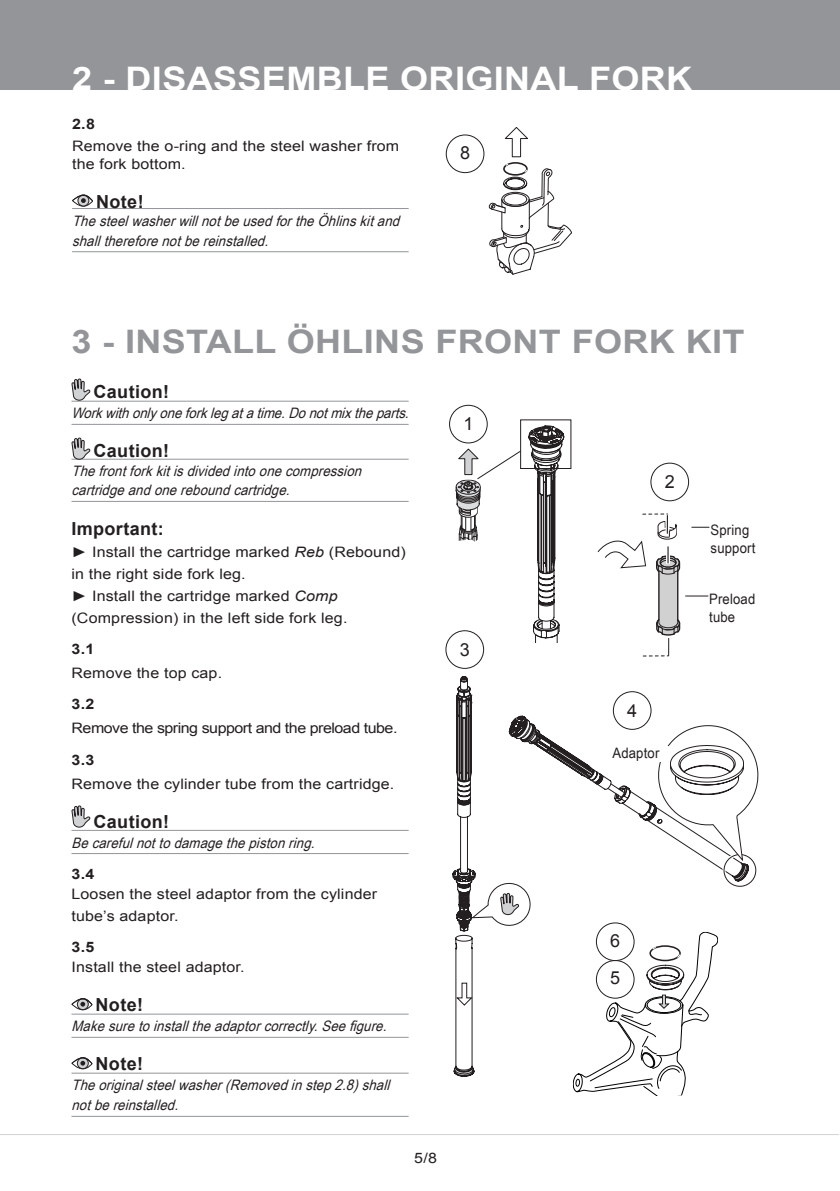
<style>
.page{position:relative;width:840px;height:1191px;background:#fff}
.page>*{position:absolute;margin:0;border:0;box-sizing:border-box;transform-origin:0 0}
._4_Header_Page_heade{font:700 32.4px "Arial";letter-spacing:.01em;color:#939598;scale:1.11 1}
._3_Header_Page_heade{font:700 32.4px "Arial";letter-spacing:.01em;color:#fff;scale:1.11 1}
._5_WARNING_CAUTION_N{font:700 18px "Arial";letter-spacing:.02em;color:#231f20}
._10_Figure_no{font:18px "Arial";color:#231f20}
._9_Body_Type_Italic{font:italic 14.4px/20px "Arial Narrow";color:#231f20;scale:1.11 1}
._6_Body_type{font:14.4px/22px "Arial";letter-spacing:.01em;color:#231f20;scale:1.11 1}
._6_Body_type-2{font:14.4px "Arial";letter-spacing:-.03em;color:#231f20;scale:1.11 1}
._11_Figure_Text{font:14.4px/18px "Arial Narrow";letter-spacing:.01em;color:#231f20;scale:1.11 1}
._7_Body_type_StepNo{font:700 14.4px "Arial";color:#231f20;scale:1.11 1}
.s1{font-style:italic}
</style>
<div class="page">
<div style="left:0;top:0;width:839px;height:90px;background:#939598"></div>
<hr style="left:0;top:1134px;width:838px;height:1px;background:#d1d2d4">
<svg style="left:528px;top:422px;width:44px;height:221px"></svg>
<hr style="left:71px;top:401px;width:337px;height:1px;background:#939598">
<hr style="left:71px;top:424px;width:337px;height:1px;background:#939598">
<hr style="left:71px;top:459px;width:337px;height:1px;background:#939598">
<hr style="left:71px;top:501px;width:337px;height:1px;background:#939598">
<hr style="left:71px;top:830px;width:337px;height:1px;background:#939598">
<hr style="left:71px;top:853px;width:337px;height:1px;background:#939598">
<hr style="left:71px;top:1013px;width:337px;height:1px;background:#939598">
<hr style="left:71px;top:1037px;width:337px;height:1px;background:#939598">
<hr style="left:71px;top:1072px;width:337px;height:1px;background:#939598">
<hr style="left:71px;top:1116px;width:337px;height:1px;background:#939598">
<svg style="left:71px;top:378px;width:19px;height:23px"></svg>
<svg style="left:71px;top:437px;width:19px;height:23px"></svg>
<svg style="left:71px;top:805px;width:19px;height:22px"></svg>
<div style="left:71px;top:998px;width:21px;height:12px;border:1px solid #231f20;border-radius:50%"></div>
<svg style="left:77px;top:998px;width:11px;height:11px"></svg>
<div style="left:77px;top:998px;width:12px;height:12px;border:1px solid #231f20;border-radius:50%"></div>
<svg style="left:71px;top:998px;width:21px;height:8px"></svg>
<div style="left:71px;top:1057px;width:21px;height:12px;border:1px solid #231f20;border-radius:50%"></div>
<svg style="left:77px;top:1057px;width:11px;height:11px"></svg>
<div style="left:77px;top:1057px;width:12px;height:12px;border:1px solid #231f20;border-radius:50%"></div>
<svg style="left:71px;top:1057px;width:21px;height:8px"></svg>
<hr style="left:72px;top:208px;width:336px;height:1px;background:#939598">
<hr style="left:72px;top:251px;width:336px;height:1px;background:#939598">
<div style="left:72px;top:194px;width:21px;height:13px;border:1px solid #231f20;border-radius:50%"></div>
<div style="left:78px;top:195px;width:11px;height:11px;background:#d1d2d4;border-radius:50%"></div>
<div style="left:77px;top:195px;width:12px;height:11px;border:1px solid #231f20;border-radius:50%"></div>
<svg style="left:72px;top:194px;width:21px;height:9px"></svg>
<div style="left:445px;top:134px;width:39px;height:39px;border:1px solid #231f20;border-radius:50%"></div>
<svg style="left:488px;top:127px;width:83px;height:148px"></svg>
<div style="left:449px;top:405px;width:38px;height:38px;border:1px solid #231f20;border-radius:50%"></div>
<div style="left:650px;top:462px;width:38px;height:39px;border:1px solid #231f20;border-radius:50%"></div>
<svg style="left:597px;top:513px;width:111px;height:143px"></svg>
<div style="left:445px;top:630px;width:39px;height:39px;border:1px solid #231f20;border-radius:50%"></div>
<div style="left:520px;top:419px;width:51px;height:50px;border:1px solid #231f20"></div>
<svg style="left:455px;top:447px;width:66px;height:95px"></svg>
<svg style="left:452px;top:676px;width:306px;height:420px"></svg>
<p class="_3_Header_Page_heade" style="left:72px;top:57px;width:560px">2 - DISASSEMBLE ORIGINAL FORK</p>
<p class="_7_Body_type_StepNo" style="left:72px;top:114px;width:22px">2.8</p>
<p class="_6_Body_type" style="left:72px;top:137px;width:296px;line-height:18px">Remove the o-ring and the steel washer from the fork bottom.</p>
<p class="_5_WARNING_CAUTION_N" style="left:96px;top:189px;width:49px">Note!</p>
<p class="_9_Body_Type_Italic" style="left:72px;top:210px;width:301px">ThesteelwasherwillnotbeusedfortheÖhlinskitand shallthereforenotbereinstalled.</p>
<p class="_10_Figure_no" style="left:460px;top:141px;width:12px">8</p>
<p class="_4_Header_Page_heade" style="left:71px;top:320px;width:607px">3 - INSTALL ÖHLINS FRONT FORK KIT</p>
<p class="_5_WARNING_CAUTION_N" style="left:93px;top:380px;width:77px">Caution!</p>
<p class="_9_Body_Type_Italic" style="left:71px;top:403px;width:310px">Workwithonlyoneforklegatatime.Donotmixtheparts.</p>
<p class="_5_WARNING_CAUTION_N" style="left:93px;top:439px;width:77px">Caution!</p>
<p class="_9_Body_Type_Italic" style="left:71px;top:461px;width:267px;line-height:19px">Thefrontforkkitisdividedintoonecompression cartridgeandonereboundcartridge.</p>
<p class="_5_WARNING_CAUTION_N" style="left:71px;top:516px;width:94px">Important:</p>
<p class="_6_Body_type" style="left:71px;top:540px;width:302px">► Install the cartridge marked <span class="s1">Reb</span> (Rebound) in the right side fork leg.</p>
<p class="_6_Body_type" style="left:71px;top:584px;width:250px">► Install the cartridge marked <span class="s1">Comp </span>(Compression) in the left side fork leg.</p>
<p class="_7_Body_type_StepNo" style="left:71px;top:639px;width:22px">3.1</p>
<p class="_6_Body_type" style="left:71px;top:662px;width:137px">Remove the top cap.</p>
<p class="_7_Body_type_StepNo" style="left:71px;top:694px;width:22px">3.2</p>
<p class="_6_Body_type-2" style="left:71px;top:718px;width:295px">Remove the spring support and the preload tube.</p>
<p class="_7_Body_type_StepNo" style="left:71px;top:750px;width:22px">3.3</p>
<p class="_6_Body_type" style="left:71px;top:772px;width:292px">Remove the cylinder tube from the cartridge.</p>
<p class="_5_WARNING_CAUTION_N" style="left:93px;top:809px;width:77px">Caution!</p>
<p class="_9_Body_Type_Italic" style="left:71px;top:832px;width:225px">Becarefulnottodamagethepistonring.</p>
<p class="_7_Body_type_StepNo" style="left:71px;top:864px;width:22px">3.4</p>
<p class="_6_Body_type" style="left:71px;top:883px;width:277px">Loosen the steel adaptor from the cylinder tube’s adaptor.</p>
<p class="_7_Body_type_StepNo" style="left:71px;top:937px;width:22px">3.5</p>
<p class="_6_Body_type" style="left:71px;top:956px;width:157px">Install the steel adaptor.</p>
<p class="_5_WARNING_CAUTION_N" style="left:96px;top:993px;width:49px">Note!</p>
<p class="_9_Body_Type_Italic" style="left:71px;top:1015px;width:290px">Makesuretoinstalltheadaptorcorrectly.Seefigure.</p>
<p class="_5_WARNING_CAUTION_N" style="left:96px;top:1052px;width:49px">Note!</p>
<p class="_9_Body_Type_Italic" style="left:71px;top:1074px;width:292px">Theoriginalsteelwasher(Removedinstep2.8)shall notbereinstalled.</p>
<p class="_6_Body_type" style="left:414px;top:1147px;width:22px">5/8</p>
<p class="_10_Figure_no" style="left:463px;top:412px;width:12px">1</p>
<p class="_10_Figure_no" style="left:459px;top:637px;width:12px">3</p>
<p class="_10_Figure_no" style="left:664px;top:470px;width:12px">2</p>
<p class="_10_Figure_no" style="left:626px;top:698px;width:12px">4</p>
<p class="_11_Figure_Text" style="left:612px;top:743px;width:44px">Adaptor</p>
<p class="_11_Figure_Text" style="left:710px;top:520px;width:42px">Spring support</p>
<p class="_11_Figure_Text" style="left:708px;top:589px;width:43px">Preload tube</p>
<p class="_10_Figure_no" style="left:610px;top:928px;width:12px">6</p>
<p class="_10_Figure_no" style="left:610px;top:966px;width:12px">5</p>
</div>
